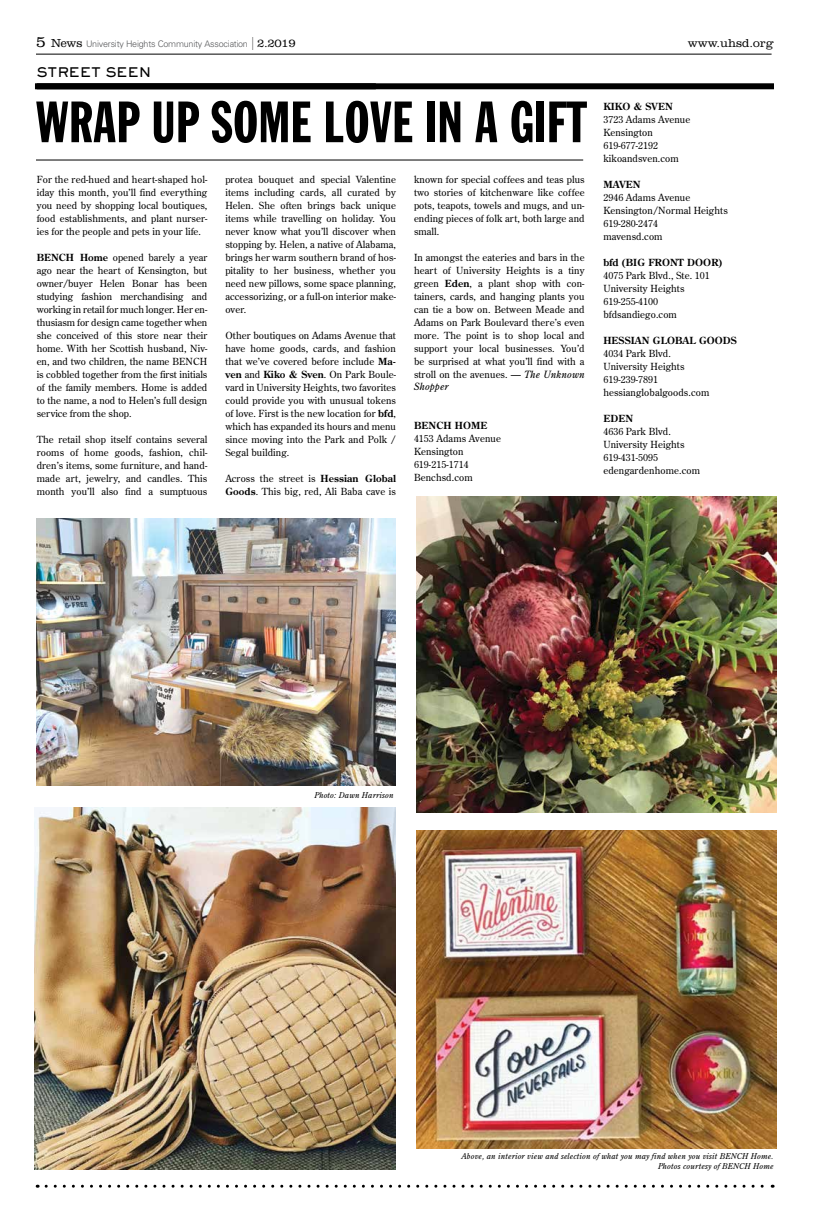
<style>
.page{position:relative;width:819px;height:1224px;background:#fff}
.page>*{position:absolute;margin:0;border:0;box-sizing:border-box;transform-origin:0 0}
.t1{font:57.1px "Franklin Gothic Extra Cond";letter-spacing:.01em;color:#000}
.t2{font:13px "AT Sackers Heavy Gothic";color:#000}
.t3{font:300 12px "Clarendon";color:#000}
.t4{font:italic 10px "Century Old Style";letter-spacing:.01em;color:#000}
.t5{font:9.8px/13px "Century Old Style";letter-spacing:.01em;color:#000;text-align:justify}
.t6{font:700 9.8px "Century Old Style";letter-spacing:.01em;color:#000}
.t7{font:300 9px "Univers";letter-spacing:-.025em;color:#58595b}
.t8{font:italic 8px/10px "Century Old Style";letter-spacing:.02em;color:#000;text-align:right}
.s1{font-family:"Clarendon";font-size:16px;color:#000}
.s2{font-family:"Clarendon";font-size:12px;color:#000}
.s3{font-size:18px;color:#000}
.s4{font-weight:700}
.s5{font-style:italic;font-size:10px}
</style>
<div class="page">
<hr style="left:36px;top:54px;width:736px;height:1px;background:#000">
<svg style="left:46px;top:1185px;width:727px;height:3px"></svg>
<hr style="left:36px;top:160px;width:547px;height:1px;background:#000">
<div style="left:35px;top:83px;width:739px;height:6px;background:#000"></div>
<img style="left:416px;top:497px;width:360px;height:315px">
<img style="left:416px;top:831px;width:361px;height:317px">
<img style="left:35px;top:808px;width:361px;height:362px">
<img style="left:36px;top:518px;width:360px;height:268px">
<p class="t7" style="left:36px;top:39px;width:261px"><span class="s1">5</span> <span class="s2">News</span> University Heights Community Association <span class="s3">|</span> <span class="s2">2.2019</span></p>
<p class="t3" style="left:688px;top:36px;width:88px">www.uhsd.org</p>
<h2 class="t2" style="left:37px;top:64px;width:116px">STREET SEEN</h2>
<h1 class="t1" style="left:36px;top:92px;width:552px">WRAP UP SOME LOVE IN A GIFT</h1>
<p class="t5" style="left:37px;top:173px;width:172px">For the red-hued and heart-shaped hol&shy;iday this month, you’ll find everything you need by shopping local boutiques, food establishments, and plant nurser&shy;ies for the people and pets in your life.</p>
<p class="t5" style="left:37px;top:251px;width:172px"><span class="s4">BENCH Home</span> opened barely a year ago near the heart of Kensington, but owner/buyer Helen Bonar has been studying fashion merchandising and working in retail for much longer. Her en&shy;thusiasm for design came together when she conceived of this store near their home. With her Scottish husband, Niv&shy;en, and two children, the name BENCH is cobbled together from the first initials of the family members. Home is added to the name, a nod to Helen’s full design service from the shop.</p>
<p class="t5" style="left:37px;top:433px;width:172px">The retail shop itself contains several rooms of home goods, fashion, chil&shy;dren’s items, some furniture, and hand&shy;made art, jewelry, and candles. This month you’ll also find a sumptuous</p>
<p class="t5" style="left:225px;top:173px;width:172px">protea bouquet and special Valentine items including cards, all curated by Helen. She often brings back unique items while travelling on holiday. You never know what you’ll discover when stopping by. Helen, a native of Alabama, brings her warm southern brand of hos&shy;pitality to her business, whether you need new pillows, some space planning, accessorizing, or a full-on interior make&shy;over.</p>
<p class="t5" style="left:225px;top:329px;width:172px">Other boutiques on Adams Avenue that have home goods, cards, and fashion that we’ve covered before include <span class="s4">Ma&shy;ven</span> and <span class="s4">Kiko &amp; Sven</span>. On Park Boule&shy;vard in University Heights, two favorites could provide you with unusual tokens of love. First is the new location for <span class="s4">bfd</span>, which has expanded its hours and menu since moving into the Park and Polk / Segal building.</p>
<p class="t5" style="left:225px;top:472px;width:172px">Across the street is <span class="s4">Hessian Global<br>Goods</span>. This big, red, Ali Baba cave is</p>
<p class="t5" style="left:414px;top:173px;width:172px">known for special coffees and teas plus two stories of kitchenware like coffee pots, teapots, towels and mugs, and un&shy;ending pieces of folk art, both large and small.</p>
<p class="t5" style="left:414px;top:251px;width:172px">In amongst the eateries and bars in the heart of University Heights is a tiny green <span class="s4">Eden</span>, a plant shop with con&shy;tainers, cards, and hanging plants you can tie a bow on. Between Meade and Adams on Park Boulevard there’s even more. The point is to shop local and support your local businesses. You’d be surprised at what you’ll find with a stroll on the avenues. <span class="s5">— The Unknown</span></p>
<p class="t4" style="left:414px;top:380px;width:36px">Shopper</p>
<p class="t6" style="left:414px;top:419px;width:75px">BENCH HOME</p>
<p class="t5" style="left:414px;top:432px;width:88px;text-align:left">4153 Adams Avenue<br>Kensington<br>619-215-1714<br>Benchsd.com</p>
<p class="t6" style="left:603px;top:100px;width:71px">KIKO &amp; SVEN</p>
<p class="t5" style="left:603px;top:113px;width:88px;text-align:left">3723 Adams Avenue<br>Kensington<br>619-677-2192 kikoandsven.com</p>
<p class="t6" style="left:603px;top:178px;width:39px">MAVEN</p>
<p class="t5" style="left:603px;top:191px;width:126px;text-align:left">2946 Adams Avenue<br>Kensington/Normal Heights<br>619-280-2474<br>mavensd.com</p>
<p class="t6" style="left:603px;top:256px;width:120px">bfd (BIG FRONT DOOR)</p>
<p class="t5" style="left:603px;top:269px;width:108px;text-align:left">4075 Park Blvd., Ste. 101<br>University Heights<br>619-255-4100 bfdsandiego.com</p>
<p class="t6" style="left:603px;top:334px;width:135px">HESSIAN GLOBAL GOODS</p>
<p class="t5" style="left:603px;top:347px;width:107px;text-align:left">4034 Park Blvd.<br>University Heights<br>619-239-7891 hessianglobalgoods.com</p>
<p class="t6" style="left:603px;top:412px;width:31px">EDEN</p>
<p class="t5" style="left:603px;top:425px;width:98px;text-align:left">4636 Park Blvd.<br>University Heights<br>619-431-5095 edengardenhome.com</p>
<p class="t8" style="left:314px;top:790px;width:81px">Photo: Dawn Harrison</p>
<p class="t8" style="left:461px;top:1151px;width:314px">Above, an interior view and selection of what you may find when you visit BENCH Home.<br>Photos courtesy of BENCH Home</p>
</div>
